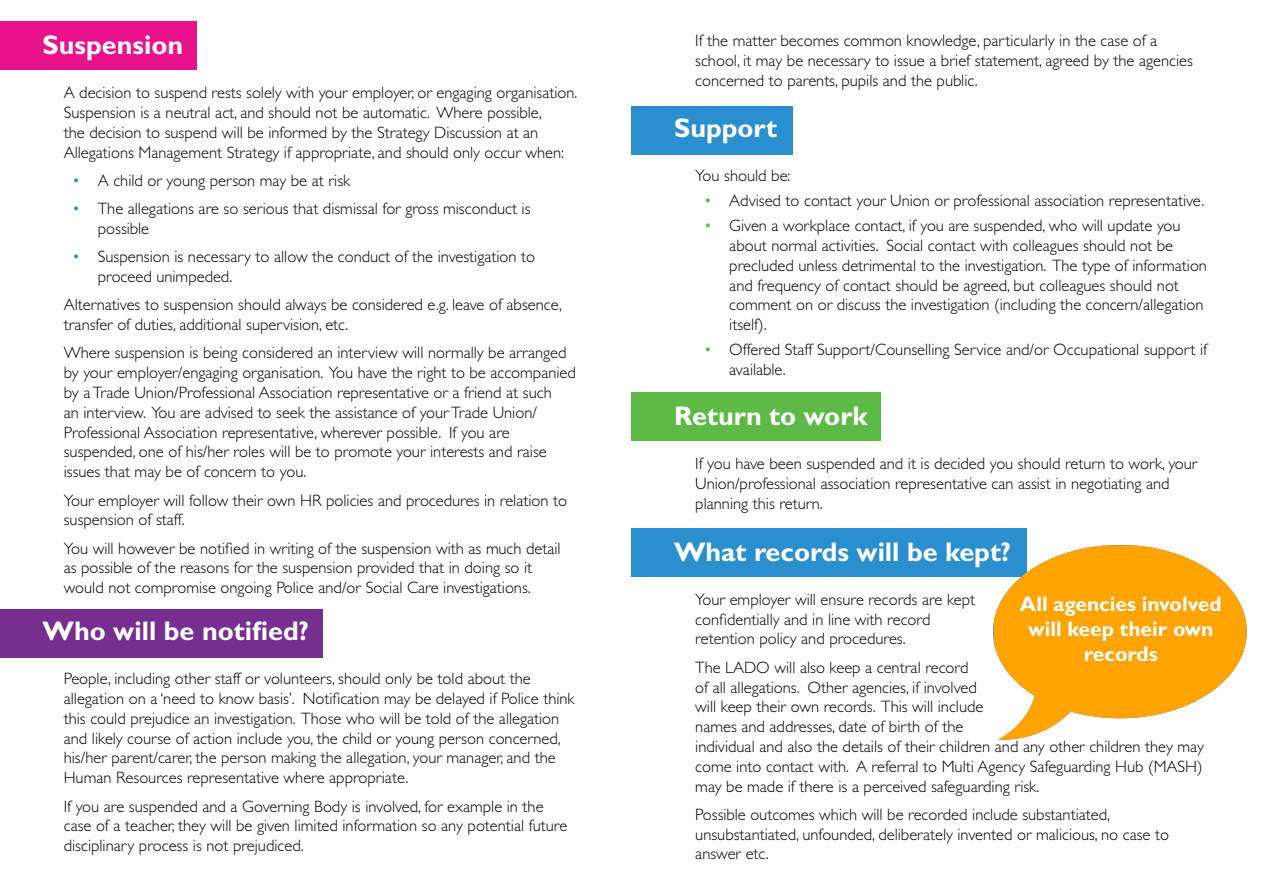
<style>
.page{position:relative;width:1263px;height:893px;background:#fff}
.page>*{position:absolute;margin:0;border:0;box-sizing:border-box;transform-origin:0 0}
.t1{font:700 27px "Gill Sans";color:#fff}
.t2{font:700 21px/25.2px "Gill Sans";color:#fff;text-align:center}
.t3{font:300 16.5px/19.8px "Gill Sans";color:#000}
.s1{color:#2a8fce}
.s2{color:#5dba47}
</style>
<div class="page">
<div style="left:0;top:21px;width:196px;height:49px;background:#ea118d"></div>
<div style="left:0;top:609px;width:323px;height:49px;background:#762e8f"></div>
<div style="left:631px;top:106px;width:162px;height:49px;background:#2a8fce"></div>
<div style="left:631px;top:392px;width:250px;height:49px;background:#5dba47"></div>
<div style="left:631px;top:528px;width:396px;height:49px;background:#2a8fce"></div>
<svg style="left:994px;top:546px;width:252px;height:194px;fill:#ffa400"></svg>
<h1 class="t1" style="left:43px;top:29px;width:142px">Suspension</h1>
<p class="t3" style="left:64px;top:83px;width:515px">A decision to suspend rests solely with your employer, or engaging organisation.<br>Suspension is a neutral act, and should not be automatic. Where possible,<br>the decision to suspend will be informed by the Strategy Discussion at an Allegations Management Strategy if appropriate, and should only occur when:</p>
<p class="t3" style="left:72px;top:171px;width:279px"><span class="s1">•</span> A child or young person may be at risk</p>
<p class="t3" style="left:98px;top:199px;width:434px;text-indent:-26px"><span class="s1">•</span> The allegations are so serious that dismissal for gross misconduct is possible</p>
<p class="t3" style="left:98px;top:247px;width:439px;text-indent:-26px"><span class="s1">•</span> Suspension is necessary to allow the conduct of the investigation to proceed unimpeded.</p>
<p class="t3" style="left:64px;top:295px;width:500px">Alternatives to suspension should always be considered e.g. leave of absence, transfer of duties, additional supervision, etc.</p>
<p class="t3" style="left:64px;top:343px;width:514px">Where suspension is being considered an interview will normally be arranged by your employer/engaging organisation. You have the right to be accompanied by a Trade Union/Professional Association representative or a friend at such<br>an interview. You are advised to seek the assistance of your Trade Union/ Professional Association representative, wherever possible. If you are suspended, one of his/her roles will be to promote your interests and raise issues that may be of concern to you.</p>
<p class="t3" style="left:64px;top:490px;width:505px">Your employer will follow their own HR policies and procedures in relation to suspension of staff.</p>
<p class="t3" style="left:64px;top:538px;width:498px">You will however be notified in writing of the suspension with as much detail as possible of the reasons for the suspension provided that in doing so it would not compromise ongoing Police and/or Social Care investigations.</p>
<h1 class="t1" style="left:43px;top:615px;width:268px">Who will be notified?</h1>
<p class="t3" style="left:64px;top:669px;width:512px">People, including other staff or volunteers, should only be told about the allegation on a ‘need to know basis’. Notification may be delayed if Police think this could prejudice an investigation. Those who will be told of the allegation and likely course of action include you, the child or young person concerned, his/her parent/carer, the person making the allegation, your manager, and the Human Resources representative where appropriate.</p>
<p class="t3" style="left:64px;top:796px;width:505px">If you are suspended and a Governing Body is involved, for example in the case of a teacher, they will be given limited information so any potential future disciplinary process is not prejudiced.</p>
<p class="t3" style="left:695px;top:31px;width:499px">If the matter becomes common knowledge, particularly in the case of a school, it may be necessary to issue a brief statement, agreed by the agencies concerned to parents, pupils and the public.</p>
<h1 class="t1" style="left:674px;top:112px;width:105px">Support</h1>
<p class="t3" style="left:695px;top:166px;width:97px">You should be:</p>
<p class="t3" style="left:704px;top:191px;width:502px"><span class="s2">•</span> Advised to contact your Union or professional association representative.</p>
<p class="t3" style="left:729px;top:216px;width:479px;text-indent:-26px"><span class="s2">•</span> Given a workplace contact, if you are suspended, who will update you about normal activities. Social contact with colleagues should not be precluded unless detrimental to the investigation. The type of information and frequency of contact should be agreed, but colleagues should not comment on or discuss the investigation (including the concern/allegation itself).</p>
<p class="t3" style="left:729px;top:340px;width:479px;text-indent:-26px"><span class="s2">•</span> Offered Staff Support/Counselling Service and/or Occupational support if available.</p>
<h1 class="t1" style="left:674px;top:400px;width:195px">Return to work</h1>
<p class="t3" style="left:695px;top:454px;width:504px">If you have been suspended and it is decided you should return to work, your<br>Union/professional association representative can assist in negotiating and planning this return.</p>
<h1 class="t1" style="left:674px;top:536px;width:339px">What records will be kept?</h1>
<p class="t3" style="left:695px;top:590px;width:281px">Your employer will ensure records are kept confidentially and in line with record retention policy and procedures.</p>
<p class="t3" style="left:695px;top:657px;width:510px">The LADO will also keep a central record<br>of all allegations. Other agencies, if involved<br>will keep their own records. This will include<br>names and addresses, date of birth of the<br>individual and also the details of their children and any other children they may come into contact with. A referral to Multi Agency Safeguarding Hub (MASH) may be made if there is a perceived safeguarding risk.</p>
<p class="t3" style="left:695px;top:805px;width:475px">Possible outcomes which will be recorded include substantiated, unsubstantiated, unfounded, deliberately invented or malicious, no case to answer etc.</p>
<p class="t2" style="left:1020px;top:591px;width:203px">All agencies involved will keep their own records</p>
</div>
